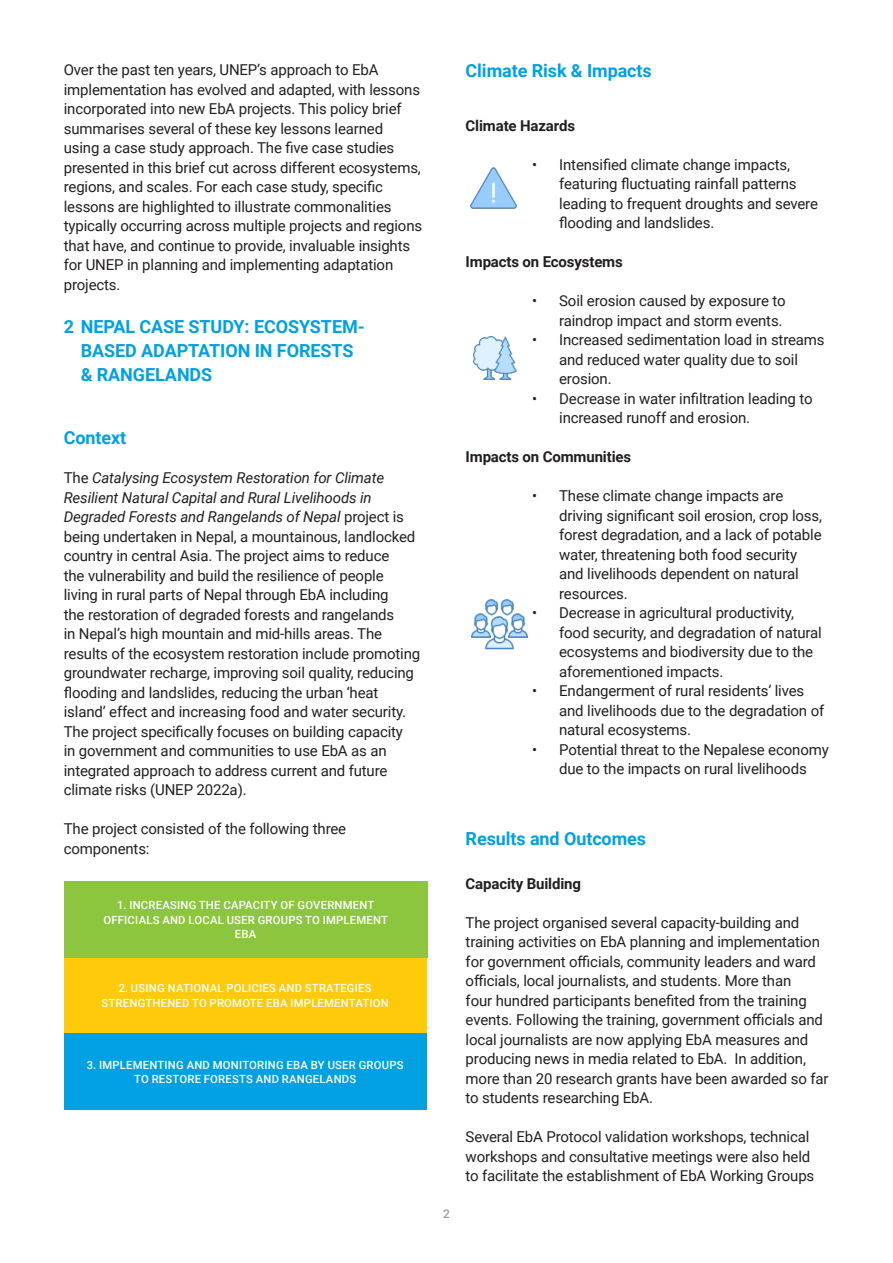
<style>
.page{position:relative;width:893px;height:1263px;background:#fff}
.page>*{position:absolute;margin:0;border:0;box-sizing:border-box;transform-origin:0 0}
.t1{font:700 18px/24px "Roboto";letter-spacing:-.005em;color:#00a1e3}
.t2{font:15px/19.5px "Roboto";letter-spacing:-.01em;color:#231f20}
.t3{font:700 15px "Roboto";letter-spacing:-.01em;color:#231f20}
.t4{font:500 12px "Roboto";color:#9d9fa2}
.t5{font:500 11.25px/14.2px "Roboto";letter-spacing:.02em;color:#fff;text-align:center}
.s1{font-style:italic}
</style>
<div class="page">
<div style="left:64px;top:957px;width:363px;height:76px;background:#feca0a"></div>
<div style="left:64px;top:1033px;width:363px;height:77px;background:#00a1e3"></div>
<div style="left:64px;top:881px;width:363px;height:77px;background:#8bc63e"></div>
<img style="left:470px;top:167px;width:47px;height:42px">
<img style="left:473px;top:336px;width:44px;height:44px">
<img style="left:472px;top:599px;width:55px;height:51px">
<p class="t2" style="left:64px;top:59px;width:360px">Over the past ten years, UNEP’s approach to EbA implementation has evolved and adapted, with lessons incorporated into new EbA projects. This policy brief summarises several of these key lessons learned using a case study approach. The five case studies presented in this brief cut across different ecosystems, regions, and scales. For each case study, specific lessons are highlighted to illustrate commonalities typically occurring across multiple projects and regions that have, and continue to provide, invaluable insights for UNEP in planning and implementing adaptation projects.</p>
<p class="t1" style="left:81px;top:314px;width:285px;text-indent:-17px">2 NEPAL CASE STUDY: ECOSYSTEM-<br>BASED ADAPTATION IN FORESTS &amp; RANGELANDS</p>
<p class="t1" style="left:64px;top:425px;width:64px">Context</p>
<p class="t2" style="left:64px;top:467px;width:358px">The <span class="s1">Catalysing Ecosystem Restoration for Climate Resilient Natural Capital and Rural Livelihoods in Degraded Forests and Rangelands of Nepal</span> project is being undertaken in Nepal, a mountainous, landlocked country in central Asia. The project aims to reduce<br>the vulnerability and build the resilience of people living in rural parts of Nepal through EbA including<br>the restoration of degraded forests and rangelands<br>in Nepal’s high mountain and mid-hills areas. The results of the ecosystem restoration include promoting groundwater recharge, improving soil quality, reducing flooding and landslides, reducing the urban ‘heat island’ effect and increasing food and water security.<br>The project specifically focuses on building capacity<br>in government and communities to use EbA as an integrated approach to address current and future climate risks (UNEP 2022a).</p>
<p class="t2" style="left:64px;top:818px;width:284px">The project consisted of the following three components:</p>
<p class="t5" style="left:103px;top:898px;width:286px">1. INCREASING THE CAPACITY OF GOVERNMENT<br>OFFICIALS AND LOCAL USER GROUPS TO IMPLEMENT<br>EBA</p>
<p class="t5" style="left:102px;top:981px;width:289px">2. USING NATIONAL POLICIES AND STRATEGIES<br>STRENGTHENED TO PROMOTE EBA IMPLEMENTATION</p>
<p class="t5" style="left:87px;top:1057px;width:318px">3. IMPLEMENTING AND MONITORING EBA BY USER GROUPS<br>TO RESTORE FORESTS AND RANGELANDS</p>
<p class="t1" style="left:466px;top:58px;width:188px">Climate Risk &amp; Impacts</p>
<p class="t3" style="left:466px;top:115px;width:111px">Climate Hazards</p>
<p class="t2" style="left:559px;top:154px;width:260px;text-indent:-27px">• Intensified climate change impacts, featuring fluctuating rainfall patterns leading to frequent droughts and severe flooding and landslides.</p>
<p class="t3" style="left:466px;top:251px;width:159px">Impacts on Ecosystems</p>
<p class="t2" style="left:532px;top:290px;width:255px;text-align:right">• Soil erosion caused by exposure to raindrop impact and storm events.</p>
<p class="t2" style="left:559px;top:329px;width:267px;text-indent:-27px">• Increased sedimentation load in streams and reduced water quality due to soil erosion.</p>
<p class="t2" style="left:559px;top:388px;width:255px;text-indent:-27px">• Decrease in water infiltration leading to increased runoff and erosion.</p>
<p class="t3" style="left:466px;top:446px;width:167px">Impacts on Communities</p>
<p class="t2" style="left:559px;top:485px;width:264px;text-indent:-27px">• These climate change impacts are driving significant soil erosion, crop loss, forest degradation, and a lack of potable water, threatening both food security and livelihoods dependent on natural resources.</p>
<p class="t2" style="left:559px;top:602px;width:264px;text-indent:-27px">• Decrease in agricultural productivity, food security, and degradation of natural ecosystems and biodiversity due to the aforementioned impacts.</p>
<p class="t2" style="left:559px;top:680px;width:267px;text-indent:-27px">• Endangerment of rural residents’ lives and livelihoods due to the degradation of natural ecosystems.</p>
<p class="t2" style="left:532px;top:739px;width:298px;text-align:center">• Potential threat to the Nepalese economy due to the impacts on rural livelihoods</p>
<p class="t4" style="left:443px;top:1205px;width:8px">2</p>
<p class="t1" style="left:466px;top:826px;width:182px">Results and Outcomes</p>
<p class="t3" style="left:466px;top:873px;width:117px">Capacity Building</p>
<p class="t2" style="left:466px;top:912px;width:364px">The project organised several capacity-building and training activities on EbA planning and implementation for government officials, community leaders and ward officials, local journalists, and students. More than<br>four hundred participants benefited from the training events. Following the training, government officials and local journalists are now applying EbA measures and producing news in media related to EbA. In addition, more than 20 research grants have been awarded so far to students researching EbA.</p>
<p class="t2" style="left:466px;top:1126px;width:350px">Several EbA Protocol validation workshops, technical workshops and consultative meetings were also held to facilitate the establishment of EbA Working Groups</p>
</div>
